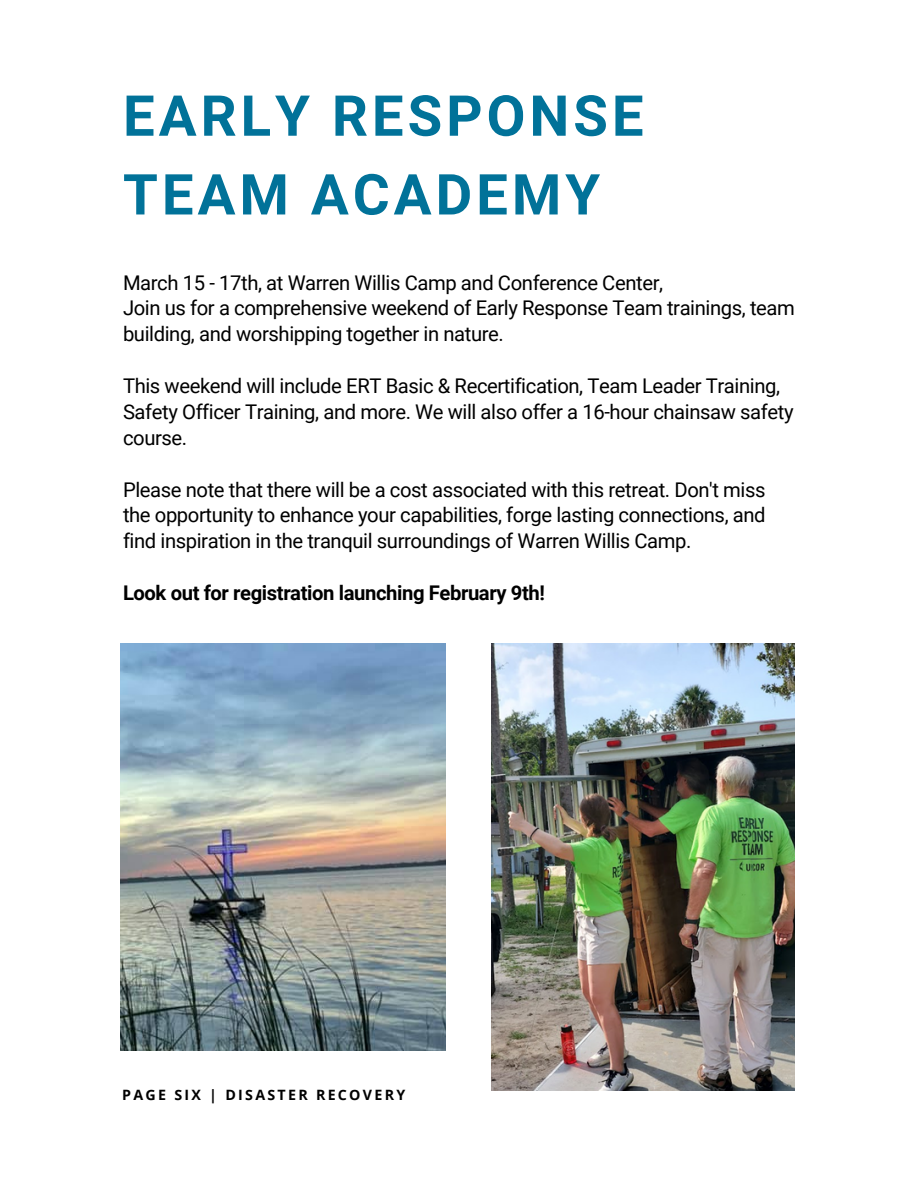
<style>
.page{position:relative;width:918px;height:1188px;background:#fff}
.page>*{position:absolute;margin:0;border:0;box-sizing:border-box;transform-origin:0 0}
.t1{font:700 56.4px/78.8px "Roboto";letter-spacing:.07em;color:#017299}
.t2{font:20.25px/25.8px "Roboto";letter-spacing:-.02em;color:#000}
.t3{font:700 20.25px "Roboto";letter-spacing:-.02em;color:#000}
.t4{font:700 14.25px "Open Sans";letter-spacing:.16em;color:#000}
</style>
<div class="page">
<img style="left:120px;top:644px;width:326px;height:407px">
<img style="left:492px;top:643px;width:303px;height:448px">
<h3 class="t1" style="left:123px;top:77px;width:522px">EARLY RESPONSE<br>TEAM ACADEMY</h3>
<h3 class="t2" style="left:123px;top:270px;width:673px">March 15 - 17th, at Warren Willis Camp and Conference Center,<br>Join us for a comprehensive weekend of Early Response Team trainings, team building, and worshipping together in nature.</h3>
<h3 class="t2" style="left:123px;top:373px;width:672px">This weekend will include ERT Basic &amp; Recertification, Team Leader Training,<br>Safety Officer Training, and more. We will also offer a 16-hour chainsaw safety course.</h3>
<h2 class="t2" style="left:123px;top:477px;width:644px;text-align:justify">Please note that there will be a cost associated with this retreat. Don't miss the opportunity to enhance your capabilities, forge lasting connections, and find inspiration in the tranquil surroundings of Warren Willis Camp.</h2>
<p class="t3" style="left:123px;top:581px;width:423px">Look out for registration launching February 9th!</p>
<p class="t4" style="left:122px;top:1085px;width:284px">PAGE SIX | DISASTER RECOVERY</p>
</div>
